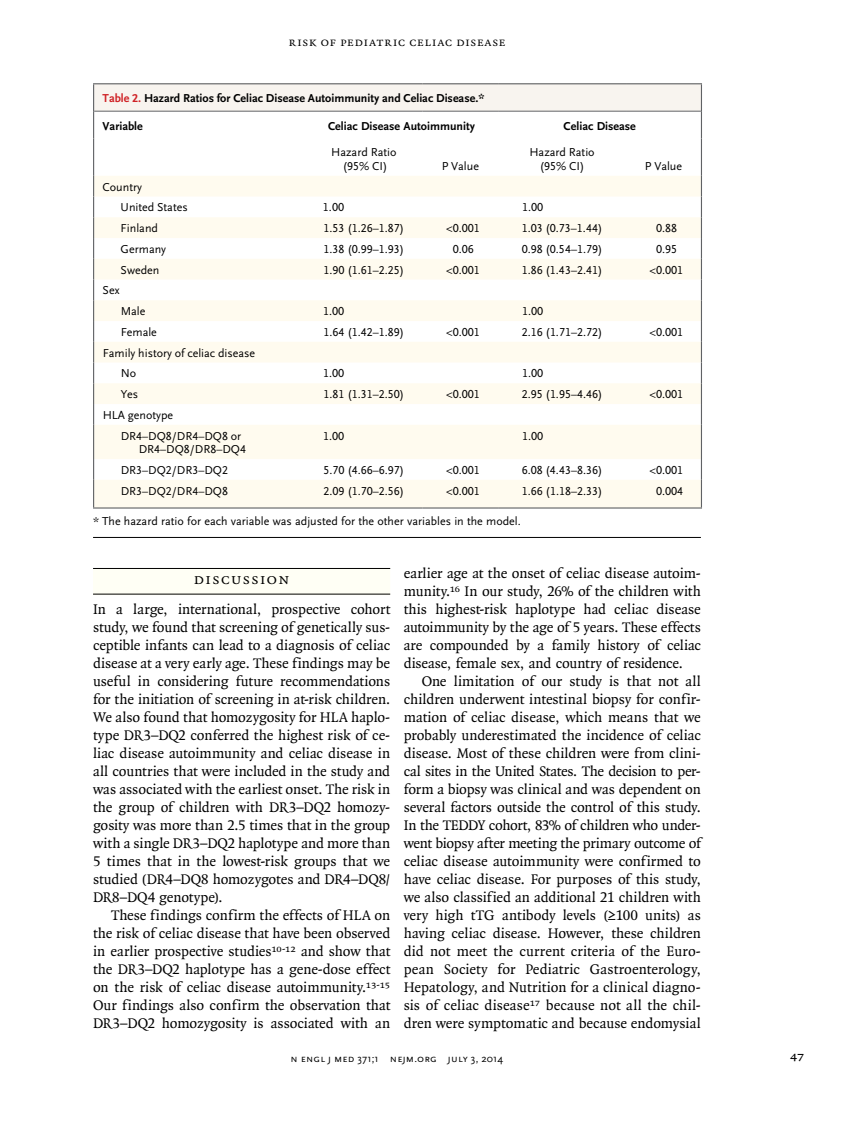
<style>
.page{position:relative;width:851px;height:1134px;background:#fff}
.page>*{position:absolute;margin:0;border:0;box-sizing:border-box;transform-origin:0 0}
.t1{font:15.75px "OTNEJM Quadraat Small Cap";letter-spacing:.075em;color:#000}
.t2{font:15px/18px "OTNEJM Quadraat";letter-spacing:-.005em;color:#000;text-align:justify}
.t3{font:14.25px "OTNEJM Quadraat Cap";color:#000}
.t4{font:12.75px "OTNEJM Quadraat Small Cap";letter-spacing:.04em;color:#000}
.t5{font:12px/20.7px "OTNEJM Scala Sans LF";color:#000}
.t6{font:700 12px "OTNEJM Scala Sans LF";color:#000}
.t7{font:10.8px "OTNEJM Scala Sans LF Cap";letter-spacing:.01em;color:#000}
.s1{color:#cf2226}
.s2{font-family:"OTNEJM Scala Sans OSF"}
</style>
<div class="page">
<div style="left:93px;top:568px;width:297px;height:27px;background:#fffff5"></div>
<hr style="left:93px;top:568px;width:297px;height:1px;background:#000">
<hr style="left:93px;top:594px;width:297px;height:1px;background:#000">
<hr style="left:93px;top:537px;width:607px;height:1px;background:#000">
<div style="left:94px;top:84px;width:607px;height:27px;background:#f8f4ef"></div>
<svg style="left:94px;top:176px;width:606px;height:331px;fill:#fffbef"></svg>
<hr style="left:93px;top:83px;width:212px;height:1px;background:#606265">
<hr style="left:305px;top:83px;width:117px;height:1px;background:#606265">
<hr style="left:422px;top:83px;width:76px;height:1px;background:#606265">
<hr style="left:498px;top:83px;width:128px;height:1px;background:#606265">
<hr style="left:626px;top:83px;width:76px;height:1px;background:#606265">
<hr style="left:700px;top:84px;width:2px;height:27px;background:#606265">
<svg style="left:93px;top:84px;width:1px;height:55px"></svg>
<hr style="left:700px;top:111px;width:2px;height:28px;background:#606265">
<hr style="left:93px;top:139px;width:1px;height:37px;background:#606265">
<hr style="left:700px;top:139px;width:2px;height:37px;background:#606265">
<hr style="left:700px;top:176px;width:2px;height:21px;background:#606265">
<hr style="left:700px;top:197px;width:2px;height:20px;background:#606265">
<hr style="left:700px;top:217px;width:2px;height:21px;background:#606265">
<hr style="left:700px;top:238px;width:2px;height:21px;background:#606265">
<hr style="left:700px;top:259px;width:2px;height:21px;background:#606265">
<hr style="left:700px;top:280px;width:2px;height:20px;background:#606265">
<hr style="left:700px;top:300px;width:2px;height:21px;background:#606265">
<hr style="left:700px;top:321px;width:2px;height:21px;background:#606265">
<hr style="left:700px;top:342px;width:2px;height:21px;background:#606265">
<hr style="left:700px;top:363px;width:2px;height:20px;background:#606265">
<hr style="left:700px;top:383px;width:2px;height:21px;background:#606265">
<svg style="left:93px;top:176px;width:1px;height:249px"></svg>
<hr style="left:700px;top:404px;width:2px;height:21px;background:#606265">
<hr style="left:93px;top:425px;width:1px;height:34px;background:#606265">
<hr style="left:700px;top:425px;width:2px;height:34px;background:#606265">
<hr style="left:700px;top:459px;width:2px;height:21px;background:#606265">
<svg style="left:93px;top:459px;width:1px;height:48px"></svg>
<hr style="left:700px;top:480px;width:2px;height:27px;background:#606265">
<hr style="left:93px;top:507px;width:212px;height:2px;background:#606265">
<hr style="left:305px;top:507px;width:117px;height:2px;background:#606265">
<hr style="left:422px;top:507px;width:76px;height:2px;background:#606265">
<hr style="left:498px;top:507px;width:128px;height:2px;background:#606265">
<hr style="left:626px;top:507px;width:76px;height:2px;background:#606265">
<hr style="left:94px;top:111px;width:211px;height:1px;background:#606265">
<hr style="left:305px;top:111px;width:117px;height:1px;background:#606265">
<hr style="left:422px;top:111px;width:76px;height:1px;background:#606265">
<hr style="left:498px;top:111px;width:128px;height:1px;background:#606265">
<hr style="left:626px;top:111px;width:74px;height:1px;background:#606265">
<p class="t4" style="left:288px;top:35px;width:219px">Risk of Pediatric Celiac Disease</p>
<p class="t6" style="left:103px;top:92px;width:383px"><span class="s1">Table 2.</span> Hazard Ratios for Celiac Disease Autoimmunity and Celiac Disease.*</p>
<p class="t6" style="left:103px;top:119px;width:42px">Variable</p>
<p class="t6" style="left:328px;top:119px;width:148px">Celiac Disease Autoimmunity</p>
<p class="t6" style="left:563px;top:119px;width:74px">Celiac Disease</p>
<p class="t5" style="left:331px;top:146px;width:67px;line-height:13.5px;text-align:center">Hazard Ratio (95% CI)</p>
<p class="t5" style="left:529px;top:146px;width:67px;line-height:13.5px;text-align:center">Hazard Ratio (95% CI)</p>
<p class="t5" style="left:442px;top:156px;width:39px">P Value</p>
<p class="t5" style="left:121px;top:177px;width:69px;text-indent:-18px">Country<br>United States</p>
<p class="t5" style="left:323px;top:197px;width:22px">1.00</p>
<p class="t5" style="left:522px;top:197px;width:22px">1.00</p>
<p class="t5" style="left:645px;top:156px;width:39px">P Value</p>
<p class="t5" style="left:121px;top:218px;width:39px">Finland</p>
<p class="t5" style="left:323px;top:218px;width:82px">1.53 (1.26–1.87)</p>
<p class="t5" style="left:446px;top:218px;width:35px">&lt;0.001</p>
<p class="t5" style="left:522px;top:218px;width:82px">1.03 (0.73–1.44)</p>
<p class="t5" style="left:656px;top:218px;width:23px">0.88</p>
<p class="t5" style="left:121px;top:239px;width:47px">Germany</p>
<p class="t5" style="left:323px;top:239px;width:82px">1.38 (0.99–1.93)</p>
<p class="t5" style="left:452px;top:239px;width:23px">0.06</p>
<p class="t5" style="left:522px;top:239px;width:82px">0.98 (0.54–1.79)</p>
<p class="t5" style="left:656px;top:239px;width:23px">0.95</p>
<p class="t5" style="left:121px;top:260px;width:40px">Sweden</p>
<p class="t5" style="left:323px;top:260px;width:82px">1.90 (1.61–2.25)</p>
<p class="t5" style="left:446px;top:260px;width:35px">&lt;0.001</p>
<p class="t5" style="left:522px;top:260px;width:82px">1.86 (1.43–2.41)</p>
<p class="t5" style="left:649px;top:260px;width:35px">&lt;0.001</p>
<p class="t5" style="left:103px;top:280px;width:18px">Sex</p>
<p class="t5" style="left:121px;top:301px;width:26px">Male</p>
<p class="t5" style="left:323px;top:301px;width:22px">1.00</p>
<p class="t5" style="left:522px;top:301px;width:22px">1.00</p>
<p class="t5" style="left:121px;top:322px;width:38px">Female</p>
<p class="t5" style="left:323px;top:322px;width:82px">1.64 (1.42–1.89)</p>
<p class="t5" style="left:446px;top:322px;width:35px">&lt;0.001</p>
<p class="t5" style="left:522px;top:322px;width:82px">2.16 (1.71–2.72)</p>
<p class="t5" style="left:649px;top:322px;width:35px">&lt;0.001</p>
<p class="t5" style="left:121px;top:343px;width:136px;text-indent:-18px">Family history of celiac disease<br>No</p>
<p class="t5" style="left:323px;top:363px;width:22px">1.00</p>
<p class="t5" style="left:522px;top:363px;width:22px">1.00</p>
<p class="t5" style="left:121px;top:384px;width:19px">Yes</p>
<p class="t5" style="left:323px;top:384px;width:82px">1.81 (1.31–2.50)</p>
<p class="t5" style="left:446px;top:384px;width:35px">&lt;0.001</p>
<p class="t5" style="left:522px;top:384px;width:82px">2.95 (1.95–4.46)</p>
<p class="t5" style="left:649px;top:384px;width:35px">&lt;0.001</p>
<p class="t5" style="left:121px;top:405px;width:122px;text-indent:-18px">HLA genotype<br>DR4–DQ8/DR4–DQ8 or</p>
<p class="t5" style="left:139px;top:439px;width:109px">DR4–DQ8/DR8–DQ4</p>
<p class="t5" style="left:323px;top:426px;width:22px">1.00</p>
<p class="t5" style="left:522px;top:426px;width:22px">1.00</p>
<p class="t5" style="left:121px;top:460px;width:109px">DR3–DQ2/DR3–DQ2</p>
<p class="t5" style="left:323px;top:460px;width:82px">5.70 (4.66–6.97)</p>
<p class="t5" style="left:446px;top:460px;width:35px">&lt;0.001</p>
<p class="t5" style="left:522px;top:460px;width:82px">6.08 (4.43–8.36)</p>
<p class="t5" style="left:649px;top:460px;width:35px">&lt;0.001</p>
<p class="t5" style="left:121px;top:481px;width:109px">DR3–DQ2/DR4–DQ8</p>
<p class="t5" style="left:323px;top:481px;width:82px">2.09 (1.70–2.56)</p>
<p class="t5" style="left:446px;top:481px;width:35px">&lt;0.001</p>
<p class="t5" style="left:522px;top:481px;width:82px">1.66 (1.18–2.33)</p>
<p class="t5" style="left:656px;top:481px;width:29px">0.004</p>
<p class="t5" style="left:93px;top:511px;width:429px">* The hazard ratio for each variable was adjusted for the other variables in the model.</p>
<p class="t1" style="left:193px;top:570px;width:98px">Discussion</p>
<p class="t2" style="left:93px;top:601px;width:299px">In a large, international, prospective cohort study, we found that screening of genetically sus&shy;ceptible infants can lead to a diagnosis of celiac disease at a very early age. These findings may be useful in considering future recommendations for the initiation of screening in at-risk children.<br>We also found that homozygosity for HLA haplo&shy;type DR3–DQ2 conferred the highest risk of ce&shy;liac disease autoimmunity and celiac disease in all countries that were included in the study and was associated with the earliest onset. The risk in the group of children with DR3–DQ2 homozy&shy;gosity was more than 2.5 times that in the group with a single DR3–DQ2 haplotype and more than 5 times that in the lowest-risk groups that we studied (DR4–DQ8 homozygotes and DR4–DQ8/ DR8–DQ4 genotype).</p>
<p class="t2" style="left:93px;top:907px;width:299px;text-indent:18px">These findings confirm the effects of HLA on the risk of celiac disease that have been observed in earlier prospective studies<sup>10-12</sup> and show that the DR3–DQ2 haplotype has a gene-dose effect on the risk of celiac disease autoimmunity.<sup>13-15<br></sup>Our findings also confirm the observation that DR3–DQ2 homozygosity is associated with an</p>
<p class="t2" style="left:403px;top:565px;width:299px">earlier age at the onset of celiac disease autoim&shy;munity.<sup>16</sup> In our study, 26% of the children with this highest-risk haplotype had celiac disease autoimmunity by the age of 5 years. These effects are compounded by a family history of celiac disease, female sex, and country of residence.</p>
<p class="t2" style="left:403px;top:673px;width:299px;text-indent:18px">One limitation of our study is that not all children underwent intestinal biopsy for confir&shy;mation of celiac disease, which means that we probably underestimated the incidence of celiac disease. Most of these children were from clini&shy;cal sites in the United States. The decision to per&shy;form a biopsy was clinical and was dependent on several factors outside the control of this study.<br>In the TEDDY cohort, 83% of children who under&shy;went biopsy after meeting the primary outcome of celiac disease autoimmunity were confirmed to have celiac disease. For purposes of this study, we also classified an additional 21 children with very high tTG antibody levels (≥100 units) as having celiac disease. However, these children did not meet the current criteria of the Euro&shy;pean Society for Pediatric Gastroenterology, Hepatology, and Nutrition for a clinical diagno&shy;sis of celiac disease<sup>17</sup> because not all the chil&shy;dren were symptomatic and because endomysial</p>
<p class="t7" style="left:290px;top:1053px;width:214px">n engl j med <span class="s2">371;1</span> nejm.org july <span class="s2">3</span>, <span class="s2">2014</span></p>
<p class="t3" style="left:790px;top:1048px;width:16px">47</p>
</div>
